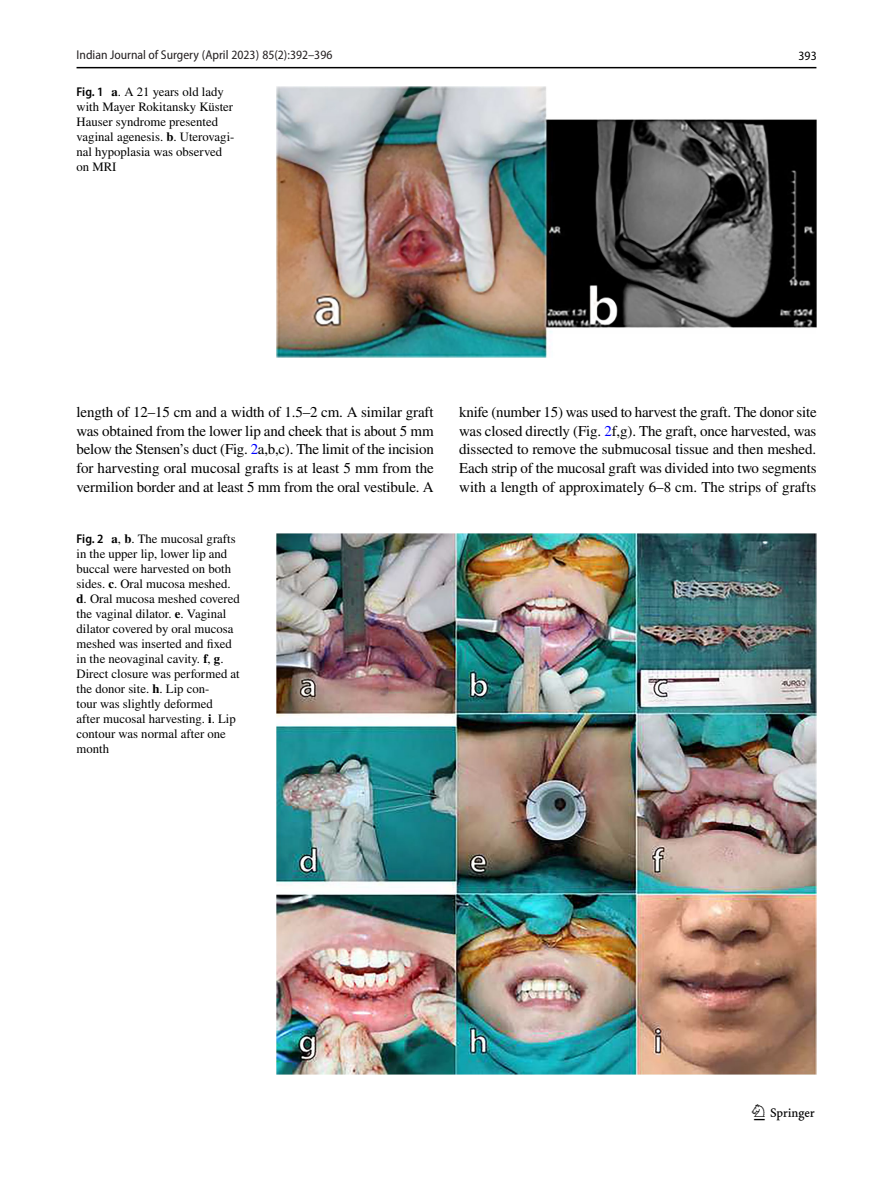
<style>
.page{position:relative;width:893px;height:1187px;background:#fff}
.page>*{position:absolute;margin:0;border:0;box-sizing:border-box;transform-origin:0 0}
.t1{font:22.5px "Springnew Regular 3";color:#000}
.t2{font:15px/18.8px "STIX";letter-spacing:-.01em;color:#000;text-align:justify}
.t3{font:12.75px/15px "STIX";color:#000}
.t4{font:semi-condensed 12.75px "Myriad Pro";color:#231f20}
.t5{font:semi-condensed 12.75px "Wpglkc Myriad Pro";color:#000}
.s1{font-family:"Myriad Pro";font-weight:600;font-stretch:semi-condensed}
.s2{font-weight:700}
.s3{color:#00f}
</style>
<div class="page">
<hr style="left:77px;top:67px;width:739px;height:1px;background:#000">
<img style="left:276px;top:87px;width:540px;height:270px">
<img style="left:276px;top:533px;width:540px;height:540px">
<p class="t4" style="left:77px;top:48px;width:257px">Indian Journal of Surgery (April 2023) 85(2):392–396</p>
<p class="t3" style="left:77px;top:85px;width:159px"><span class="s1">Fig. 1</span> <span class="s2">a</span>. A 21 years old lady with Mayer Rokitansky Küster<br>Hauser syndrome presented vaginal agenesis. <span class="s2">b</span>. Uterovagi&shy;nal hypoplasia was observed on MRI</p>
<p class="t5" style="left:798px;top:51px;width:20px">393</p>
<p class="t2" style="left:77px;top:403px;width:359px">length of 12–15 cm and a width of 1.5–2 cm. A similar graft was obtained from the lower lip and cheek that is about 5 mm below the Stensen’s duct (Fig. <span class="s3">2</span>a,b,c). The limit of the incision for harvesting oral mucosal grafts is at least 5 mm from the vermilion border and at least 5 mm from the oral vestibule. A</p>
<p class="t2" style="left:459px;top:403px;width:359px">knife (number 15) was used to harvest the graft. The donor site was closed directly (Fig. <span class="s3">2</span>f,g). The graft, once harvested, was dissected to remove the submucosal tissue and then meshed.<br>Each strip of the mucosal graft was divided into two segments with a length of approximately 6–8 cm. The strips of grafts</p>
<p class="t3" style="left:77px;top:532px;width:165px"><span class="s1">Fig. 2</span> <span class="s2">a</span>, <span class="s2">b</span>. The mucosal grafts in the upper lip, lower lip and buccal were harvested on both sides. <span class="s2">c</span>. Oral mucosa meshed. <span class="s2">d</span>. Oral mucosa meshed covered the vaginal dilator. <span class="s2">e</span>. Vaginal dilator covered by oral mucosa meshed was inserted and fixed in the neovaginal cavity. <span class="s2">f</span>, <span class="s2">g</span>.<br>Direct closure was performed at the donor site. <span class="s2">h</span>. Lip con-<br>tour was slightly deformed<br>after mucosal harvesting. <span class="s2">i</span>. Lip contour was normal after one month</p>
<h1 class="t1" style="left:754px;top:1104px;width:62px">1 3</h1>
</div>
